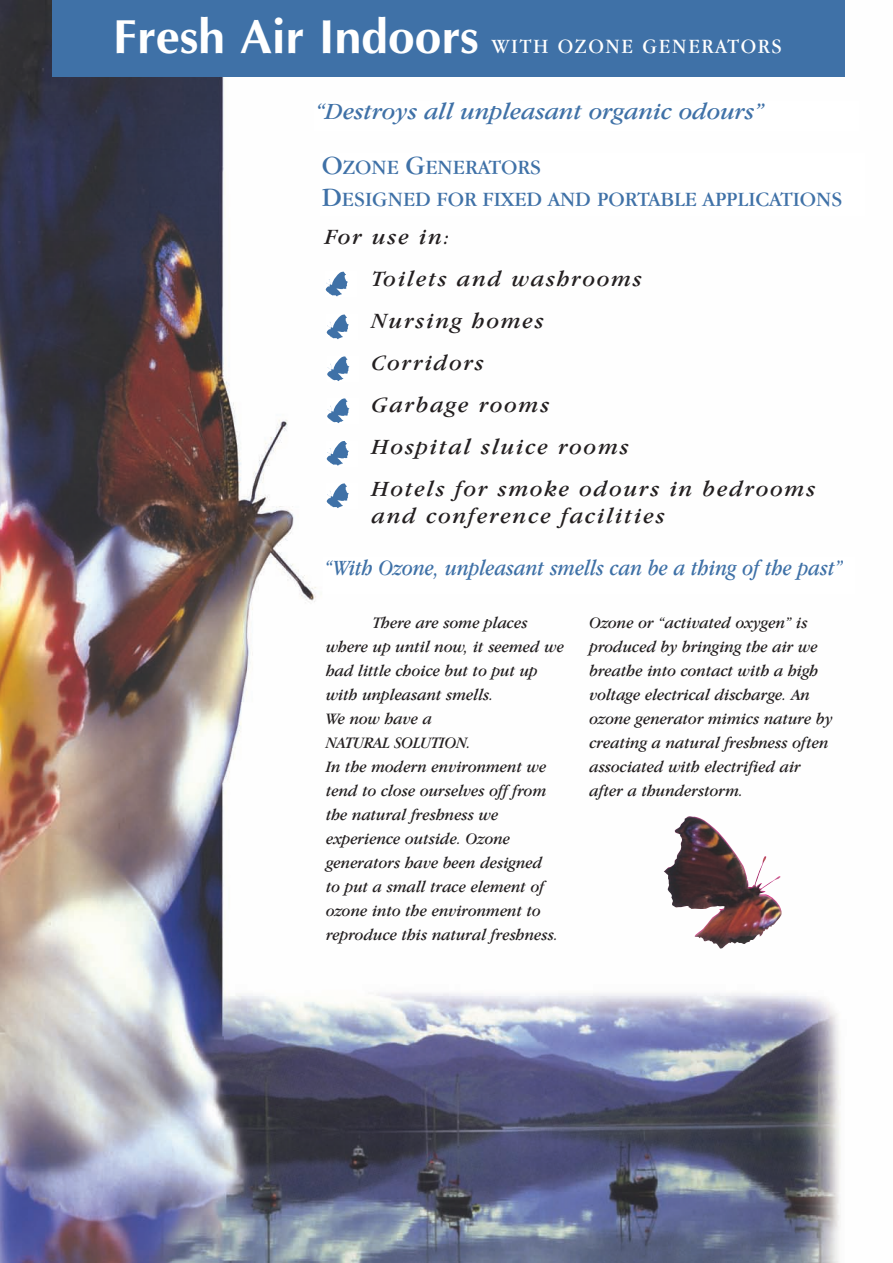
<style>
.page{position:relative;width:893px;height:1263px;background:#fff}
.page>*{position:absolute;margin:0;border:0;box-sizing:border-box;transform-origin:0 0}
.t1{font:700 48px "Optima";color:#fff}
.t2{font:italic 24px "Garamond IT Cby BT";color:#3f71a7}
.t3{font:italic 22.5px/42px "Garamond IT Cby BT";letter-spacing:.08em;color:#231f20}
.t4{font:italic 22.5px "Garamond IT Cby BT";color:#3f71a7;scale:.87 1}
.t5{font:21px/32.4px "Garamond IT Cby BT";color:#3f71a7}
.t6{font:21px "Garamond IT Cby BT";letter-spacing:.08em;color:#fff;scale:.95 1}
.t7{font:italic 16.5px/24px "Garamond IT Cby BT";color:#231f20;scale:.95 1}
.s1{font-size:27px}
</style>
<div class="page">
<img style="left:0;top:0;width:841px;height:1263px">
<div style="left:314px;top:101px;width:545px;height:29px;background:#fff"></div>
<div style="left:320px;top:153px;width:545px;height:63px;background:#fff"></div>
<img style="left:664px;top:816px;width:118px;height:132px">
<div style="left:323px;top:557px;width:532px;height:37px;background:#fff"></div>
<div style="left:326px;top:272px;width:31px;height:25px;background:#fff"></div>
<svg style="left:326px;top:272px;width:22px;height:24px"></svg>
<div style="left:327px;top:314px;width:31px;height:26px;background:#fff"></div>
<svg style="left:327px;top:314px;width:22px;height:25px"></svg>
<div style="left:327px;top:356px;width:31px;height:26px;background:#fff"></div>
<svg style="left:327px;top:356px;width:22px;height:25px"></svg>
<div style="left:327px;top:398px;width:31px;height:26px;background:#fff"></div>
<svg style="left:327px;top:398px;width:22px;height:25px"></svg>
<div style="left:327px;top:441px;width:31px;height:26px;background:#fff"></div>
<svg style="left:327px;top:441px;width:22px;height:25px"></svg>
<div style="left:327px;top:483px;width:31px;height:26px;background:#fff"></div>
<svg style="left:327px;top:483px;width:22px;height:25px"></svg>
<div style="left:52px;top:0;width:793px;height:77px;background:#3f71a7"></div>
<h1 class="t1" style="left:113px;top:9px;width:367px">Fresh Air Indoors</h1>
<p class="t6" style="left:492px;top:39px;width:307px">WITH OZONE GENERATORS</p>
<h2 class="t2" style="left:316px;top:103px;width:450px">“Destroys all unpleasant organic odours”</h2>
<p class="t5" style="left:322px;top:153px;width:522px"><span class="s1">O</span>ZONE <span class="s1">G</span>ENERATORS<br><span class="s1">D</span>ESIGNED FOR FIXED AND PORTABLE APPLICATIONS</p>
<h3 class="t3" style="left:372px;top:218px;width:445px;text-indent:-47px">For use in:<br>Toilets and washrooms<br>Nursing homes<br>Corridors<br>Garbage rooms<br>Hospital sluice rooms<br>Hotels for smoke odours in bedrooms</h3>
<h3 class="t3" style="left:372px;top:497px;width:294px">and conference facilities</h3>
<h3 class="t4" style="left:325px;top:559px;width:597px">“With Ozone, unpleasant smells can be a thing of the past”</h3>
<p class="t7" style="left:326px;top:612px;width:252px;text-indent:47px">There are some places where up until now, it seemed we had little choice but to put up with unpleasant smells.<br>We now have a<br>NATURAL SOLUTION.<br>In the modern environment we tend to close ourselves off from the natural freshness we experience outside. Ozone generators have been designed<br>to put a small trace element of ozone into the environment to reproduce this natural freshness.</p>
<p class="t7" style="left:589px;top:612px;width:258px">Ozone or “activated oxygen” is produced by bringing the air we breathe into contact with a high voltage electrical discharge. An ozone generator mimics nature by creating a natural freshness often associated with electrified air after a thunderstorm.</p>
</div>
